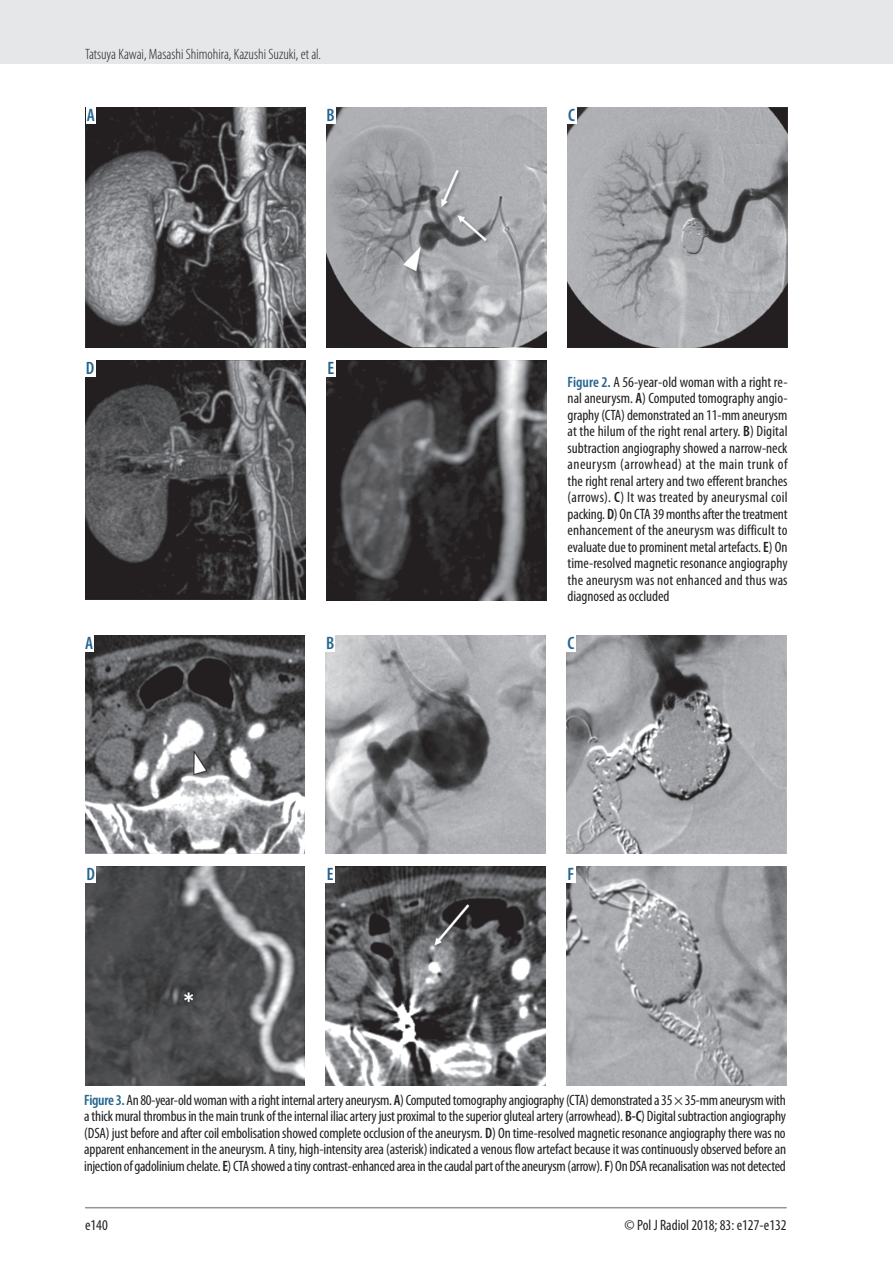
<style>
.page{position:relative;width:893px;height:1263px;background:#fff}
.page>*{position:absolute;margin:0;border:0;box-sizing:border-box;transform-origin:0 0}
.t1{font:600 condensed 18px "Myriad Pro";color:#24648f}
.t2{font:condensed 15px/16.5px "Myriad Pro";letter-spacing:-.005em;color:#231f20;text-align:justify}
.t3{font:300 condensed 15px "Myriad Pro";color:#231f20}
.s1{font-weight:600;color:#24648f}
.s2{font-weight:600}
</style>
<div class="page">
<div style="left:0;top:0;width:893px;height:64px;background:#e6e7e9"></div>
<hr style="left:85px;top:1207px;width:702px;height:1px;background:#939598">
<img style="left:85px;top:635px;width:220px;height:219px">
<img style="left:326px;top:635px;width:220px;height:219px">
<img style="left:567px;top:635px;width:220px;height:219px">
<img style="left:85px;top:867px;width:220px;height:218px">
<img style="left:326px;top:867px;width:220px;height:218px">
<img style="left:567px;top:867px;width:220px;height:218px">
<div style="left:84px;top:634px;width:10px;height:17px;background:#fff"></div>
<div style="left:85px;top:865px;width:11px;height:17px;background:#fff"></div>
<div style="left:325px;top:634px;width:10px;height:17px;background:#fff"></div>
<div style="left:325px;top:865px;width:10px;height:17px;background:#fff"></div>
<div style="left:566px;top:634px;width:10px;height:17px;background:#fff"></div>
<div style="left:566px;top:865px;width:10px;height:17px;background:#fff"></div>
<img style="left:86px;top:107px;width:220px;height:241px">
<img style="left:327px;top:107px;width:219px;height:241px">
<img style="left:86px;top:361px;width:220px;height:239px">
<img style="left:327px;top:361px;width:219px;height:239px">
<img style="left:568px;top:107px;width:219px;height:241px">
<div style="left:86px;top:106px;width:10px;height:17px;background:#fff"></div>
<div style="left:85px;top:360px;width:10px;height:17px;background:#fff"></div>
<div style="left:326px;top:106px;width:9px;height:17px;background:#fff"></div>
<div style="left:326px;top:360px;width:10px;height:17px;background:#fff"></div>
<div style="left:567px;top:106px;width:9px;height:17px;background:#fff"></div>
<p class="t3" style="left:85px;top:45px;width:238px">Tatsuya Kawai, Masashi Shimohira, Kazushi Suzuki, et al.</p>
<p class="t1" style="left:87px;top:104px;width:10px">A</p>
<p class="t1" style="left:326px;top:104px;width:10px">B</p>
<p class="t1" style="left:86px;top:357px;width:10px">D</p>
<p class="t1" style="left:328px;top:357px;width:8px">E</p>
<p class="t1" style="left:85px;top:632px;width:10px">A</p>
<p class="t1" style="left:326px;top:632px;width:10px">B</p>
<p class="t1" style="left:86px;top:863px;width:10px">D</p>
<p class="t1" style="left:327px;top:863px;width:8px">E</p>
<p class="t1" style="left:568px;top:104px;width:8px">C</p>
<p class="t2" style="left:568px;top:373px;width:221px"><span class="s1">Figure 2.</span> A 56-year-old woman with a right re&shy;nal aneurysm. <span class="s2">A</span>) Computed tomography angio&shy;graphy (CTA) demonstrated an 11-mm aneurysm at the hilum of the right renal artery. <span class="s2">B</span>) Digital subtraction angiography showed a narrow-neck aneurysm (arrowhead) at the main trunk of the right renal artery and two efferent branches (arrows). <span class="s2">C</span>) It was treated by aneurysmal coil packing. <span class="s2">D</span>) On CTA 39 months after the treatment enhancement of the aneurysm was difficult to evaluate due to prominent metal artefacts. <span class="s2">E</span>) On time-resolved magnetic resonance angiography the aneurysm was not enhanced and thus was diagnosed as occluded</p>
<p class="t1" style="left:567px;top:632px;width:8px">C</p>
<p class="t1" style="left:568px;top:863px;width:8px">F</p>
<p class="t2" style="left:84px;top:1091px;width:703px"><span class="s1">Figure 3.</span> An 80-year-old woman with a right internal artery aneurysm. <span class="s2">A</span>) Computed tomography angiography (CTA) demonstrated a 35 × 35-mm aneurysm with a thick mural thrombus in the main trunk of the internal iliac artery just proximal to the superior gluteal artery (arrowhead). <span class="s2">B-C</span>) Digital subtraction angiography (DSA) just before and after coil embolisation showed complete occlusion of the aneurysm. <span class="s2">D</span>) On time-resolved magnetic resonance angiography there was no apparent enhancement in the aneurysm. A tiny, high-intensity area (asterisk) indicated a venous flow artefact because it was continuously observed before an injection of gadolinium chelate. <span class="s2">E</span>) CTA showed a tiny contrast-enhanced area in the caudal part of the aneurysm (arrow). <span class="s2">F</span>) On DSA recanalisation was not detected</p>
<p class="t2" style="left:85px;top:1216px;width:24px">e140</p>
<p class="t2" style="left:625px;top:1216px;width:164px">© Pol J Radiol 2018; 83: e127-e132</p>
</div>
